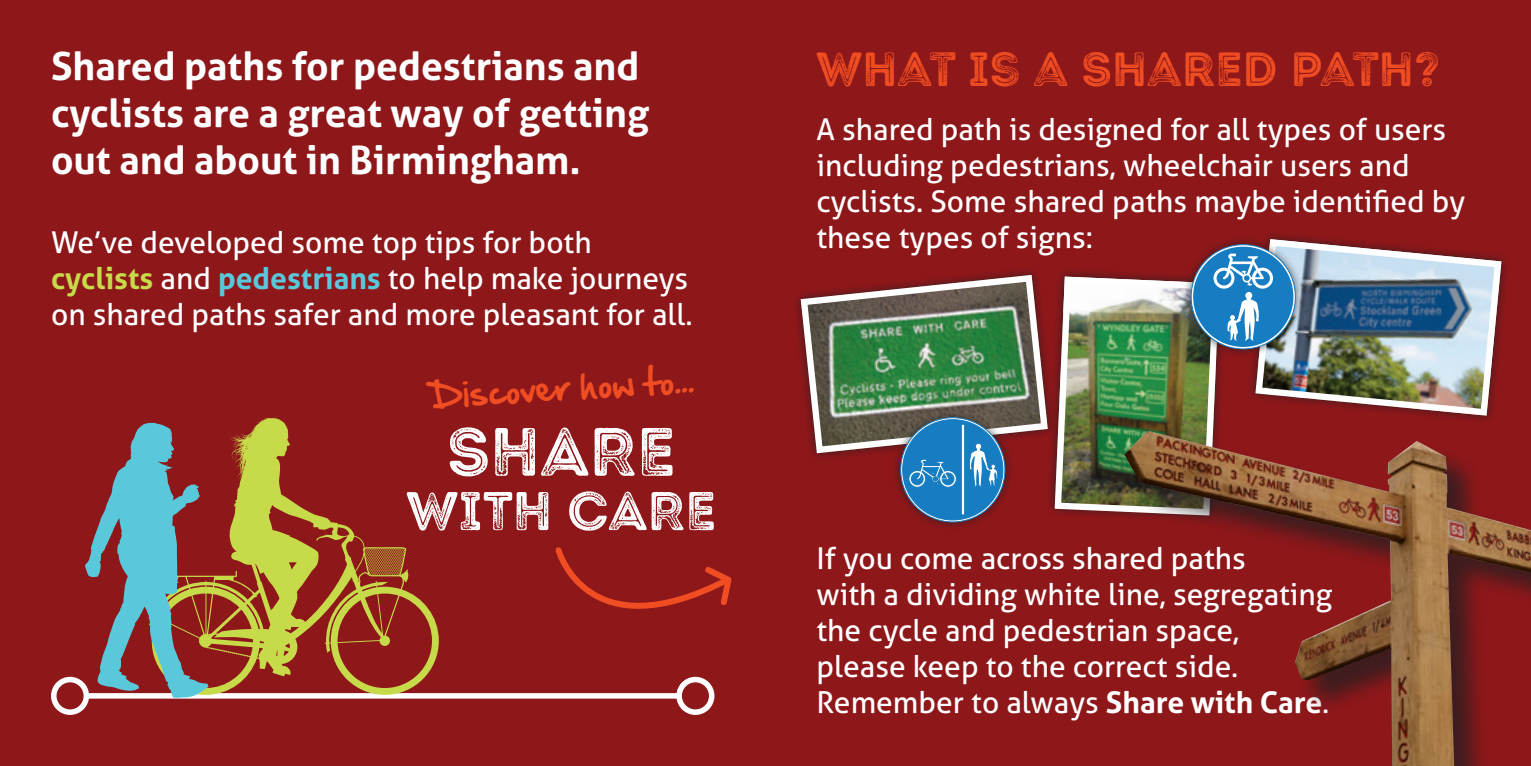
<style>
.page{position:relative;width:1531px;height:766px;background:#fff}
.page>*{position:absolute;margin:0;border:0;box-sizing:border-box;transform-origin:0 0}
.t1{font:68.1px "Intro Rust G Base 2 Line";color:#fff}
.t2{font:54.3px "Intro Rust G Base 2 Line";color:#fff}
.t3{font:48px "Intro Rust G Base 2 Line";color:#f04d22}
.t4{font:700 39px/46.8px "Aller";color:#fff}
.t5{font:33px "Hand Of Sean";color:#f04d22}
.t6{font:30px/36px "Aller";color:#fff}
.s1{font-weight:700;color:#c7da49}
.s2{font-weight:700;color:#5ac8db}
.s3{font-weight:700}
</style>
<div class="page">
<div style="left:0;top:0;width:1531px;height:765px;background:#8e171a"></div>
<svg style="left:797px;top:271px;width:254px;height:185px"></svg>
<img style="left:1165px;top:518px;width:366px;height:247px">
<img style="left:1051px;top:236px;width:454px;height:282px">
<div style="left:891px;top:408px;width:123px;height:123px;background:#231f20;opacity:.75"></div>
<svg style="left:901px;top:417px;width:104px;height:105px"></svg>
<div style="left:903px;top:419px;width:100px;height:101px;background:#177dc2;border-radius:50%"></div>
<svg style="left:909px;top:459px;width:48px;height:28px"></svg>
<svg style="left:969px;top:443px;width:29px;height:51px"></svg>
<div style="left:961px;top:424px;width:4px;height:91px;border:1px solid #177dc2"></div>
<div style="left:51px;top:676px;width:38px;height:38px;border:6px solid #fff;border-radius:50%"></div>
<div style="left:86px;top:693px;width:593px;height:5px;background:#fff"></div>
<div style="left:676px;top:676px;width:38px;height:38px;border:6px solid #fff;border-radius:50%"></div>
<svg style="left:208px;top:418px;width:231px;height:276px"></svg>
<svg style="left:85px;top:422px;width:123px;height:275px"></svg>
<svg style="left:555px;top:547px;width:177px;height:62px"></svg>
<p class="t4" style="left:51px;top:42px;width:590px">Shared paths for pedestrians and</p>
<p class="t4" style="left:51px;top:89px;width:600px">cyclists are a great way of getting out and about in Birmingham.</p>
<p class="t6" style="left:51px;top:224px;width:542px">We’ve developed some top tips for both</p>
<p class="t6" style="left:51px;top:260px;width:643px"><span class="s1">cyclists</span> and <span class="s2">pedestrians</span> to help make journeys on shared paths safer and more pleasant for all.</p>
<p class="t5" style="left:429px;top:363px;width:265px;rotate:-3deg">Discover how to...</p>
<p class="t1" style="left:447px;top:408px;width:231px">SHARE</p>
<p class="t2" style="left:406px;top:476px;width:312px">WITH CARE</p>
<p class="t3" style="left:816px;top:38px;width:625px">WHAT IS A SHARED PATH?</p>
<p class="t6" style="left:816px;top:111px;width:650px">A shared path is designed for all types of users including pedestrians, wheelchair users and cyclists. Some shared paths maybe identified by these types of signs:</p>
<p class="t6" style="left:816px;top:540px;width:431px">If you come across shared paths</p>
<p class="t6" style="left:816px;top:576px;width:517px">with a dividing white line, segregating</p>
<p class="t6" style="left:816px;top:612px;width:424px">the cycle and pedestrian space,</p>
<p class="t6" style="left:816px;top:648px;width:423px">please keep to the correct side.</p>
<p class="t6" style="left:816px;top:684px;width:514px">Remember to always <span class="s3">Share with Care</span>.</p>
</div>
